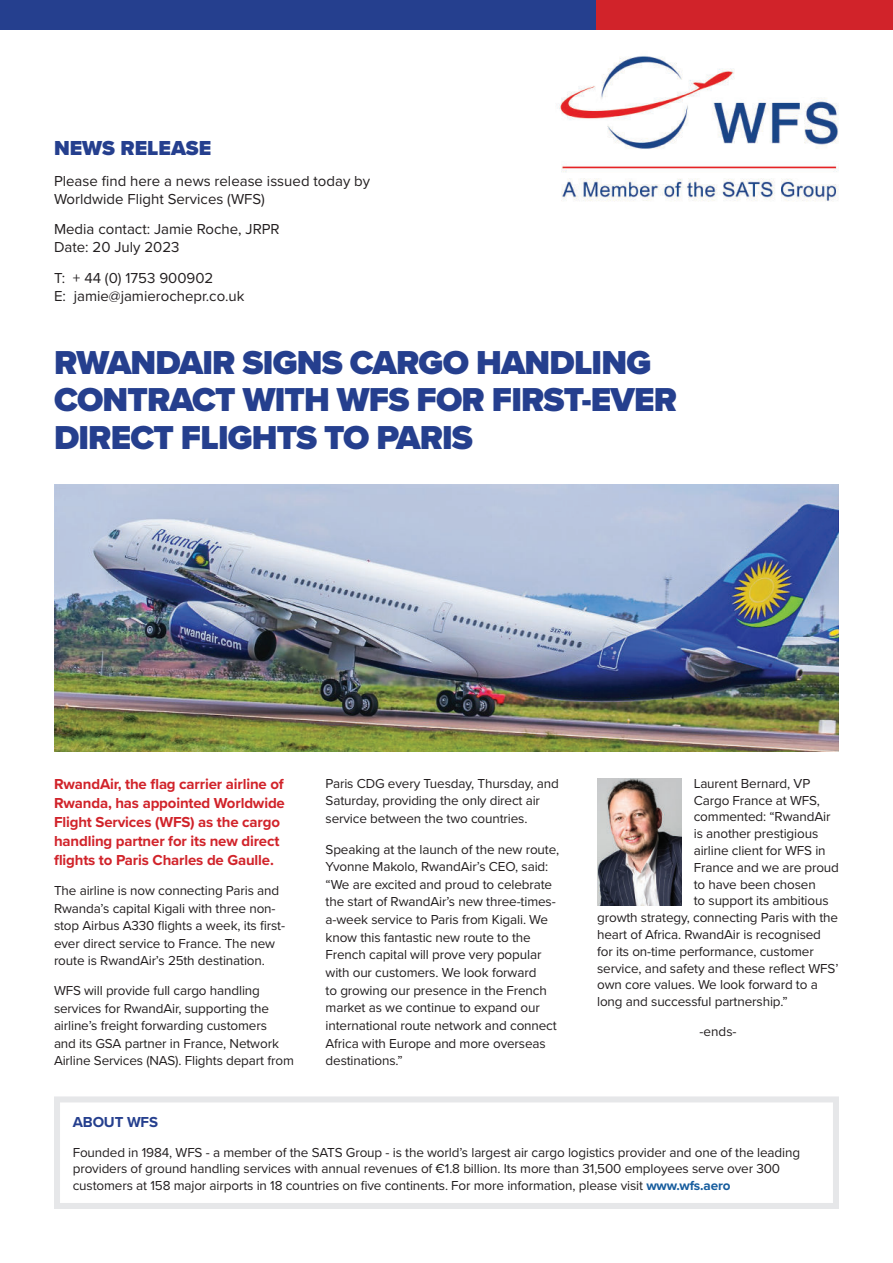
<style>
.page{position:relative;width:893px;height:1263px;background:#fff}
.page>*{position:absolute;margin:0;border:0;box-sizing:border-box;transform-origin:0 0}
.t1{font:900 34.35px/37.5px "Proxima Nova";letter-spacing:-.025em;color:#253f8e}
.t2{font:900 21px "Proxima Nova";color:#253f8e}
.t3{font:15px/18px "Proxima Nova";color:#231f20}
.t4{font:700 15px/19px "Proxima Nova";letter-spacing:-.01em;color:#d1232a}
.t5{font:700 15px "Proxima Nova";letter-spacing:-.01em;color:#253f8e}
.t6{font:13.5px/17.7px "Proxima Nova";letter-spacing:-.01em;color:#231f20}
.s1{font-weight:700;color:#175d9e}
</style>
<div class="page">
<div style="left:0;top:0;width:596px;height:30px;background:#253f8e"></div>
<div style="left:596px;top:0;width:297px;height:30px;background:#d1232a"></div>
<img style="left:559px;top:56px;width:280px;height:146px">
<img style="left:54px;top:485px;width:785px;height:267px">
<div style="left:54px;top:1096px;width:785px;height:113px;border:6px solid #e6e7e9"></div>
<img style="left:597px;top:778px;width:84px;height:127px">
<h2 class="t2" style="left:54px;top:139px;width:159px">NEWS RELEASE</h2>
<p class="t3" style="left:54px;top:172px;width:318px">Please find here a news release issued today by<br>Worldwide Flight Services (WFS)</p>
<p class="t3" style="left:54px;top:221px;width:227px">Media contact: Jamie Roche, JRPR<br>Date: 20 July 2023</p>
<p class="t3" style="left:54px;top:270px;width:192px">T: + 44 (0) 1753 900902<br>E: jamie@jamierochepr.co.uk</p>
<h1 class="t1" style="left:54px;top:344px;width:624px">RWANDAIR SIGNS CARGO HANDLING<br>CONTRACT WITH WFS FOR FIRST-EVER<br>DIRECT FLIGHTS TO PARIS</h1>
<p class="t4" style="left:54px;top:775px;width:232px">RwandAir, the flag carrier airline of Rwanda, has appointed Worldwide Flight Services (WFS) as the cargo handling partner for its new direct flights to Paris Charles de Gaulle.</p>
<p class="t6" style="left:54px;top:883px;width:233px">The airline is now connecting Paris and Rwanda’s capital Kigali with three non&shy;stop Airbus A330 flights a week, its first&shy;ever direct service to France. The new route is RwandAir’s 25th destination.</p>
<p class="t6" style="left:54px;top:983px;width:241px">WFS will provide full cargo handling services for RwandAir, supporting the airline’s freight forwarding customers<br>and its GSA partner in France, Network Airline Services (NAS). Flights depart from</p>
<p class="t6" style="left:326px;top:775px;width:235px">Paris CDG every Tuesday, Thursday, and<br>Saturday, providing the only direct air service between the two countries.</p>
<p class="t6" style="left:326px;top:841px;width:235px">Speaking at the launch of the new route, Yvonne Makolo, RwandAir’s CEO, said: “We are excited and proud to celebrate the start of RwandAir’s new three-times&shy;a-week service to Paris from Kigali. We know this fantastic new route to the French capital will prove very popular with our customers. We look forward<br>to growing our presence in the French market as we continue to expand our international route network and connect Africa with Europe and more overseas destinations.”</p>
<p class="t6" style="left:694px;top:775px;width:118px">Laurent Bernard, VP</p>
<p class="t6" style="left:694px;top:792px;width:128px">Cargo France at WFS,</p>
<p class="t6" style="left:694px;top:809px;width:138px">commented: “RwandAir</p>
<p class="t6" style="left:694px;top:826px;width:126px">is another prestigious</p>
<p class="t6" style="left:694px;top:842px;width:133px">airline client for WFS in</p>
<p class="t6" style="left:694px;top:859px;width:147px">France and we are proud</p>
<p class="t6" style="left:694px;top:876px;width:124px">to have been chosen</p>
<p class="t6" style="left:694px;top:893px;width:136px">to support its ambitious</p>
<p class="t6" style="left:597px;top:910px;width:242px">growth strategy, connecting Paris with the</p>
<p class="t6" style="left:597px;top:926px;width:225px">heart of Africa. RwandAir is recognised</p>
<p class="t6" style="left:597px;top:943px;width:218px">for its on-time performance, customer</p>
<p class="t6" style="left:597px;top:960px;width:243px">service, and safety and these reflect WFS’</p>
<p class="t6" style="left:597px;top:977px;width:222px">own core values. We look forward to a</p>
<p class="t6" style="left:597px;top:993px;width:192px">long and successful partnership.”</p>
<p class="t6" style="left:699px;top:1023px;width:39px">-ends-</p>
<p class="t5" style="left:73px;top:1116px;width:87px">ABOUT WFS</p>
<p class="t6" style="left:73px;top:1144px;width:729px;line-height:16.8px">Founded in 1984, WFS - a member of the SATS Group - is the world’s largest air cargo logistics provider and one of the leading providers of ground handling services with annual revenues of €1.8 billion. Its more than 31,500 employees serve over 300 customers at 158 major airports in 18 countries on five continents. For more information, please visit <span class="s1">www.wfs.aero</span></p>
</div>
